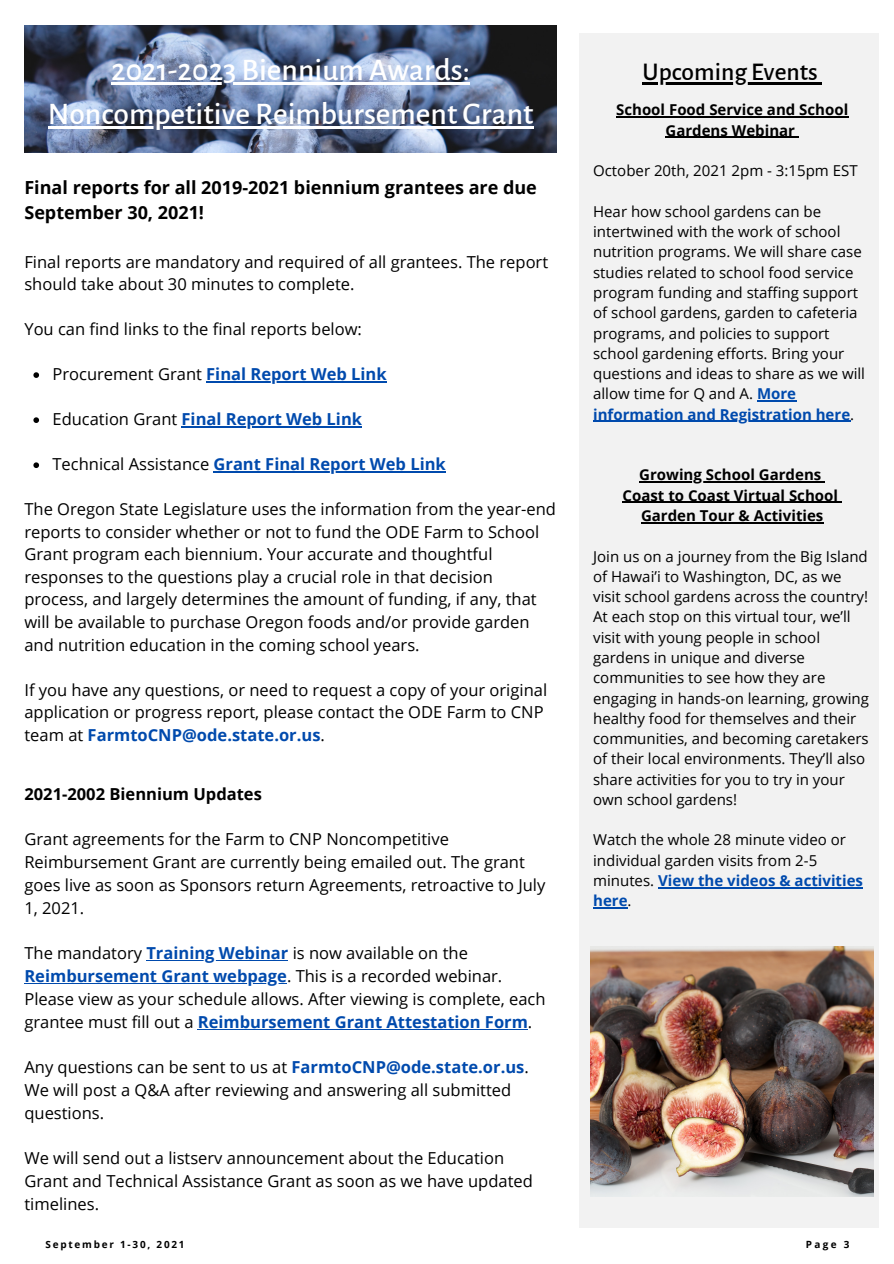
<style>
.page{position:relative;width:894px;height:1264px;background:#fff}
.page>*{position:absolute;margin:0;border:0;box-sizing:border-box;transform-origin:0 0}
.t1{font:500 31.5px/44px "Alegreya Sans";color:#fff;text-align:center}
.t2{font:500 25.5px "Alegreya Sans";color:#000}
.t3{font:700 18px/24.8px "Open Sans";color:#000}
.t4{font:16.5px/22.8px "Open Sans";color:#000}
.t5{font:700 16.5px "Open Sans";color:#004aad}
.t6{font:700 16.5px "Open Sans";color:#000}
.t7{font:15px/20.2px "Open Sans";color:#000}
.t8{font:700 15px/20.2px "Open Sans";color:#000;text-align:center}
.t9{font:700 9.9px "Open Sans";letter-spacing:.18em;color:#000}
.s1{font-weight:400;color:#000}
.s2{font-weight:700;color:#004aad}
</style>
<div class="page">
<div style="left:579px;top:34px;width:298px;height:1193px;background:#f2f2f2"></div>
<img style="left:24px;top:26px;width:532px;height:127px">
<img style="left:590px;top:946px;width:283px;height:250px">
<hr style="left:642px;top:82px;width:175px;height:2px;background:#000">
<hr style="left:146px;top:960px;width:142px;height:1px;background:#004aad">
<hr style="left:24px;top:983px;width:263px;height:1px;background:#004aad">
<hr style="left:198px;top:1028px;width:330px;height:1px;background:#004aad">
<hr style="left:111px;top:82px;width:359px;height:3px;background:#fff">
<hr style="left:48px;top:126px;width:485px;height:3px;background:#fff">
<hr style="left:616px;top:117px;width:232px;height:1px;background:#000">
<hr style="left:665px;top:137px;width:129px;height:1px;background:#000">
<hr style="left:756px;top:400px;width:40px;height:1px;background:#004aad">
<hr style="left:593px;top:421px;width:257px;height:1px;background:#004aad">
<hr style="left:639px;top:481px;width:182px;height:1px;background:#000">
<hr style="left:622px;top:502px;width:215px;height:1px;background:#000">
<hr style="left:640px;top:522px;width:183px;height:1px;background:#000">
<hr style="left:658px;top:887px;width:204px;height:1px;background:#004aad">
<hr style="left:593px;top:907px;width:34px;height:1px;background:#004aad">
<svg style="left:33px;top:372px;width:6px;height:6px"></svg>
<hr style="left:206px;top:381px;width:180px;height:1px;background:#004aad">
<svg style="left:33px;top:417px;width:6px;height:6px"></svg>
<hr style="left:181px;top:426px;width:181px;height:1px;background:#004aad">
<svg style="left:33px;top:462px;width:6px;height:6px"></svg>
<hr style="left:213px;top:471px;width:232px;height:1px;background:#004aad">
<p class="t1" style="left:48px;top:49px;width:487px">2021-2023 Biennium Awards:<br>Noncompetitive Reimbursement Grant</p>
<p class="t3" style="left:24px;top:175px;width:514px">Final reports for all 2019-2021 biennium grantees are due<br>September 30, 2021!</p>
<p class="t4" style="left:24px;top:250px;width:525px">Final reports are mandatory and required of all grantees. The report should take about 30 minutes to complete.</p>
<p class="t4" style="left:24px;top:317px;width:339px">You can find links to the final reports below:</p>
<p class="t5" style="left:52px;top:362px;width:335px"><span class="s1">Procurement Grant</span> Final Report Web Link</p>
<p class="t5" style="left:52px;top:407px;width:311px"><span class="s1">Education Grant</span> Final Report Web Link</p>
<p class="t5" style="left:52px;top:452px;width:394px"><span class="s1">Technical Assistance</span> Grant Final Report Web Link</p>
<p class="t4" style="left:24px;top:497px;width:533px">The Oregon State Legislature uses the information from the year-end reports to consider whether or not to fund the ODE Farm to School Grant program each biennium. Your accurate and thoughtful responses to the questions play a crucial role in that decision process, and largely determines the amount of funding, if any, that will be available to purchase Oregon foods and/or provide garden and nutrition education in the coming school years.</p>
<p class="t4" style="left:24px;top:678px;width:524px">If you have any questions, or need to request a copy of your original application or progress report, please contact the ODE Farm to CNP team at <span class="s2">FarmtoCNP@ode.state.or.us</span>.</p>
<p class="t6" style="left:24px;top:782px;width:239px">2021-2002 Biennium Updates</p>
<p class="t4" style="left:24px;top:827px;width:522px">Grant agreements for the Farm to CNP Noncompetitive Reimbursement Grant are currently being emailed out. The grant goes live as soon as Sponsors return Agreements, retroactive to July 1, 2021.</p>
<p class="t4" style="left:24px;top:941px;width:522px">The mandatory <span class="s2">Training Webinar</span> is now available on the <span class="s2">Reimbursement Grant webpage</span>. This is a recorded webinar.<br>Please view as your schedule allows. After viewing is complete, each grantee must fill out a <span class="s2">Reimbursement Grant Attestation Form</span>.</p>
<p class="t4" style="left:24px;top:1055px;width:506px">Any questions can be sent to us at <span class="s2">FarmtoCNP@ode.state.or.us</span>.<br>We will post a Q&amp;A after reviewing and answering all submitted questions.</p>
<p class="t4" style="left:24px;top:1146px;width:510px">We will send out a listserv announcement about the Education<br>Grant and Technical Assistance Grant as soon as we have updated timelines.</p>
<p class="t2" style="left:642px;top:59px;width:177px">Upcoming Events</p>
<p class="t8" style="left:616px;top:99px;width:233px">School Food Service and School<br>Gardens Webinar</p>
<p class="t7" style="left:593px;top:160px;width:266px">October 20th, 2021 2pm - 3:15pm EST</p>
<p class="t7" style="left:593px;top:201px;width:273px">Hear how school gardens can be intertwined with the work of school nutrition programs. We will share case studies related to school food service program funding and staffing support of school gardens, garden to cafeteria programs, and policies to support school gardening efforts. Bring your questions and ideas to share as we will allow time for Q and A. <span class="s2">More information and Registration here</span>.</p>
<p class="t8" style="left:639px;top:464px;width:183px">Growing School Gardens</p>
<p class="t8" style="left:622px;top:485px;width:217px">Coast to Coast Virtual School</p>
<p class="t8" style="left:640px;top:505px;width:184px">Garden Tour &amp; Activities</p>
<p class="t7" style="left:593px;top:545px;width:277px">Join us on a journey from the Big Island of Hawai’i to Washington, DC, as we visit school gardens across the country!<br>At each stop on this virtual tour, we’ll visit with young people in school gardens in unique and diverse communities to see how they are engaging in hands-on learning, growing healthy food for themselves and their communities, and becoming caretakers of their local environments. They’ll also share activities for you to try in your own school gardens!</p>
<p class="t7" style="left:593px;top:829px;width:271px">Watch the whole 28 minute video or individual garden visits from 2-5 minutes. <span class="s2">View the videos &amp; activities here</span>.</p>
<p class="t9" style="left:45px;top:1237px;width:141px">September 1-30, 2021</p>
<p class="t9" style="left:805px;top:1237px;width:45px">Page 3</p>
</div>
